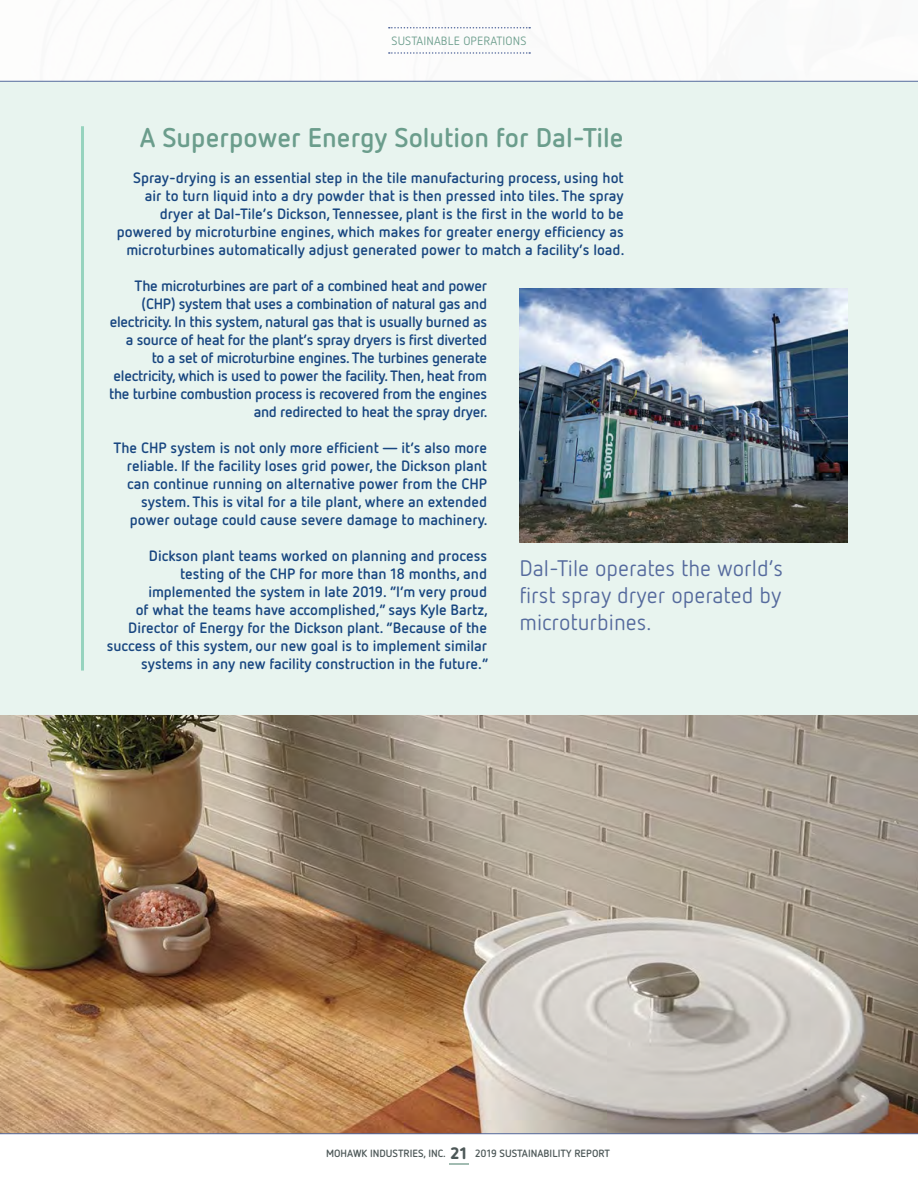
<style>
.page{position:relative;width:918px;height:1188px;background:#fff}
.page>*{position:absolute;margin:0;border:0;box-sizing:border-box;transform-origin:0 0}
.Call_Outs_Headers{font:700 27px "Netto OT";color:#6b9d8c}
.t1{font:22.5px/27px "Netto OT";color:#556a9d;text-align:justify}
.t2{font:900 16.5px "Netto OT";color:#4d5858}
.sidebar_copy{font:700 15px/18px "Netto OT";color:#184680;text-align:right}
.sidebar_copy-2{font:700 15px/18px "Netto OT";letter-spacing:-.02em;color:#184680;text-align:right}
.t3{font:12px "Netto OT";letter-spacing:.01em;color:#6b9d8c}
.t4{font:700 10.5px "Netto OT";color:#4d5858}
</style>
<div class="page">
<div style="left:0;top:81px;width:918px;height:643px;background:#e8f4ef"></div>
<hr style="left:81px;top:126px;width:3px;height:545px;background:#96d3be">
<img style="left:0;top:716px;width:918px;height:417px">
<img style="left:519px;top:288px;width:328px;height:254px">
<hr style="left:0;top:81px;width:918px;height:1px;background:#556a9d">
<hr style="left:0;top:1133px;width:918px;height:1px;background:#556a9d">
<svg style="left:389px;top:52px;width:141px;height:2px"></svg>
<svg style="left:389px;top:27px;width:141px;height:1px"></svg>
<hr style="left:449px;top:1163px;width:20px;height:2px;background:#a2bcb2">
<p class="t3" style="left:392px;top:33px;width:136px">SUSTAINABLE OPERATIONS</p>
<p class="Call_Outs_Headers" style="left:140px;top:121px;width:486px">A Superpower Energy Solution for Dal-Tile</p>
<p class="sidebar_copy" style="left:117px;top:169px;width:509px">Spray-drying is an essential step in the tile manufacturing process, using hot air to turn liquid into a dry powder that is then pressed into tiles. The spray dryer at Dal-Tile’s Dickson, Tennessee, plant is the first in the world to be powered by microturbine engines, which makes for greater energy efficiency as microturbines automatically adjust generated power to match a facility’s load.</p>
<p class="sidebar_copy-2" style="left:109px;top:277px;width:380px">The microturbines are part of a combined heat and power (CHP) system that uses a combination of natural gas and electricity. In this system, natural gas that is usually burned as a source of heat for the plant’s spray dryers is first diverted<br>to a set of microturbine engines. The turbines generate electricity, which is used to power the facility. Then, heat from the turbine combustion process is recovered from the engines and redirected to heat the spray dryer.</p>
<p class="sidebar_copy" style="left:113px;top:439px;width:376px">The CHP system is not only more efficient — it’s also more reliable. If the facility loses grid power, the Dickson plant can continue running on alternative power from the CHP system. This is vital for a tile plant, where an extended power outage could cause severe damage to machinery.</p>
<p class="sidebar_copy" style="left:107px;top:547px;width:383px">Dickson plant teams worked on planning and process testing of the CHP for more than 18 months, and implemented the system in late 2019. “I’m very proud<br>of what the teams have accomplished,” says Kyle Bartz, Director of Energy for the Dickson plant. “Because of the success of this system, our new goal is to implement similar systems in any new facility construction in the future.”</p>
<p class="t1" style="left:519px;top:554px;width:265px">Dal-Tile operates the world’s first spray dryer operated by microturbines.</p>
<p class="t2" style="left:451px;top:1142px;width:17px">21</p>
<p class="t4" style="left:326px;top:1147px;width:121px">MOHAWK INDUSTRIES, INC.</p>
<p class="t4" style="left:475px;top:1147px;width:136px">2019 SUSTAINABILITY REPORT</p>
</div>
